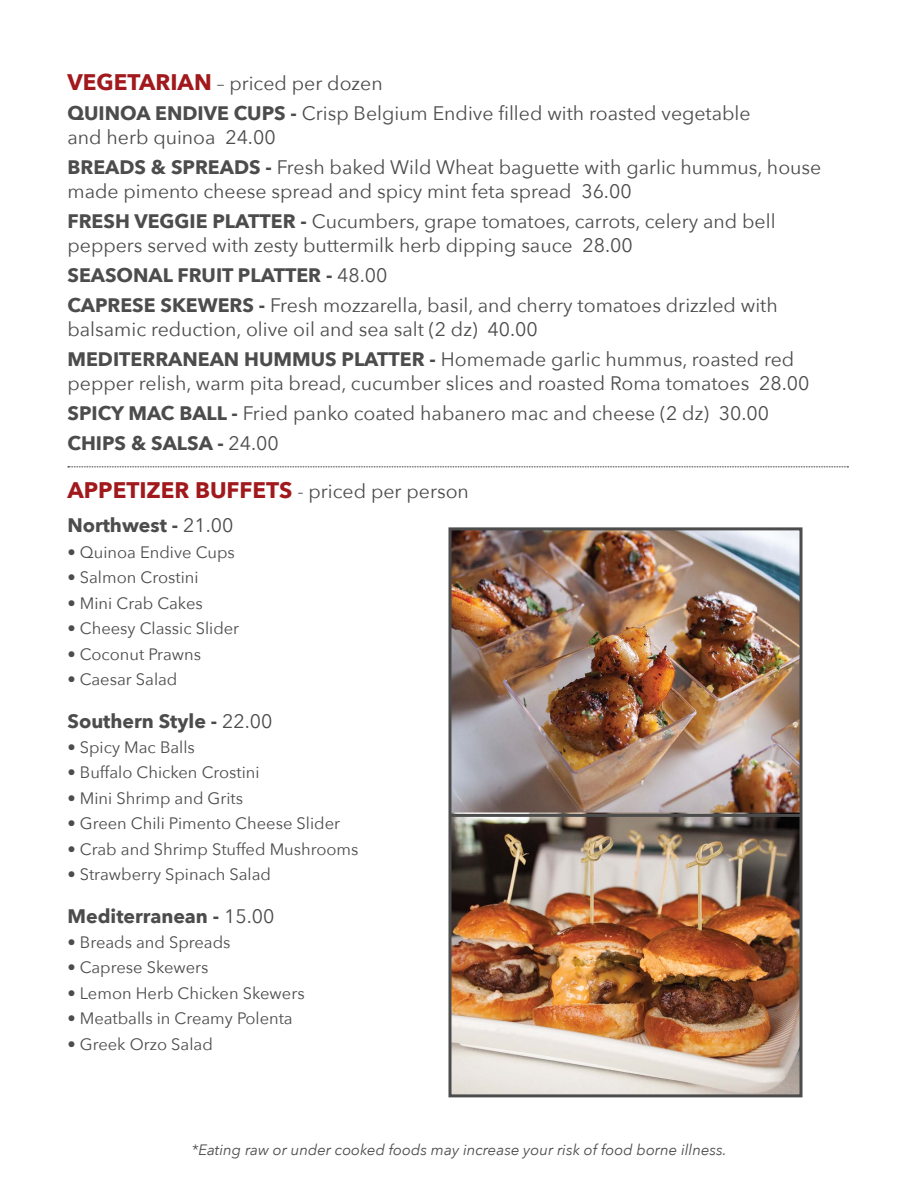
<style>
.page{position:relative;width:918px;height:1188px;background:#fff}
.page>*{position:absolute;margin:0;border:0;box-sizing:border-box;transform-origin:0 0}
.t1{font:700 22.5px "Avenir Next";color:#a1191d}
.t2{font:19.5px/30px "Avenir Next";color:#4d4c4c}
.t3{font:700 19.5px "Avenir Next";color:#4d4c4c}
.t4{font:16.5px "Avenir Next";color:#4d4c4c}
.t5{font:italic 15px "Avenir Next";color:#4d4c4c}
.s1{font-weight:700;font-size:22.5px;color:#a1191d}
.s2{font-weight:700}
.s3{font-weight:400;font-size:19.5px;color:#4d4c4c}
.s4{font-weight:400}
</style>
<div class="page">
<img style="left:452px;top:531px;width:346px;height:562px">
<div style="left:448px;top:527px;width:354px;height:570px;border:3px solid #4d4c4c"></div>
<hr style="left:450px;top:814px;width:351px;height:3px;background:#4d4c4c">
<svg style="left:68px;top:467px;width:780px;height:1px"></svg>
<p class="t2" style="left:67px;top:67px;width:685px"><span class="s1">VEGETARIAN</span> – priced per dozen<br><span class="s2">QUINOA ENDIVE CUPS -</span> Crisp Belgium Endive filled with roasted vegetable</p>
<p class="t2" style="left:67px;top:121px;width:755px">and herb quinoa 24.00<br><span class="s2">BREADS &amp; SPREADS -</span> Fresh baked Wild Wheat baguette with garlic hummus, house</p>
<p class="t2" style="left:67px;top:175px;width:710px">made pimento cheese spread and spicy mint feta spread 36.00<br><span class="s2">FRESH VEGGIE PLATTER -</span> Cucumbers, grape tomatoes, carrots, celery and bell</p>
<p class="t2" style="left:67px;top:229px;width:712px">peppers served with zesty buttermilk herb dipping sauce 28.00<br><span class="s2">SEASONAL FRUIT PLATTER -</span> 48.00<br><span class="s2">CAPRESE SKEWERS -</span> Fresh mozzarella, basil, and cherry tomatoes drizzled with</p>
<p class="t2" style="left:67px;top:313px;width:728px">balsamic reduction, olive oil and sea salt (2 dz) 40.00<br><span class="s2">MEDITERRANEAN HUMMUS PLATTER -</span> Homemade garlic hummus, roasted red</p>
<p class="t2" style="left:67px;top:367px;width:743px">pepper relish, warm pita bread, cucumber slices and roasted Roma tomatoes 28.00<br><span class="s2">SPICY MAC BALL -</span> Fried panko coated habanero mac and cheese (2 dz) 30.00<br><span class="s2">CHIPS &amp; SALSA -</span> 24.00</p>
<p class="t1" style="left:68px;top:471px;width:403px">APPETIZER BUFFETS <span class="s3">- priced per person</span></p>
<p class="t3" style="left:67px;top:509px;width:167px">Northwest - <span class="s4">21.00</span></p>
<p class="t4" style="left:68px;top:538px;width:169px">• Quinoa Endive Cups</p>
<p class="t4" style="left:68px;top:564px;width:133px">• Salmon Crostini</p>
<p class="t4" style="left:68px;top:589px;width:137px">• Mini Crab Cakes</p>
<p class="t4" style="left:68px;top:615px;width:173px">• Cheesy Classic Slider</p>
<p class="t4" style="left:68px;top:640px;width:135px">• Coconut Prawns</p>
<p class="t4" style="left:68px;top:666px;width:112px">• Caesar Salad</p>
<p class="t3" style="left:68px;top:704px;width:206px">Southern Style - <span class="s4">22.00</span></p>
<p class="t4" style="left:68px;top:733px;width:129px">• Spicy Mac Balls</p>
<p class="t4" style="left:68px;top:759px;width:194px">• Buffalo Chicken Crostini</p>
<p class="t4" style="left:68px;top:784px;width:177px">• Mini Shrimp and Grits</p>
<p class="t4" style="left:68px;top:810px;width:274px">• Green Chili Pimento Cheese Slider</p>
<p class="t4" style="left:68px;top:835px;width:293px">• Crab and Shrimp Stuffed Mushrooms</p>
<p class="t4" style="left:68px;top:861px;width:205px">• Strawberry Spinach Salad</p>
<p class="t3" style="left:68px;top:899px;width:208px">Mediterranean - <span class="s4">15.00</span></p>
<p class="t4" style="left:68px;top:928px;width:165px">• Breads and Spreads</p>
<p class="t4" style="left:68px;top:954px;width:143px">• Caprese Skewers</p>
<p class="t4" style="left:68px;top:979px;width:239px">• Lemon Herb Chicken Skewers</p>
<p class="t4" style="left:68px;top:1005px;width:227px">• Meatballs in Creamy Polenta</p>
<p class="t4" style="left:68px;top:1030px;width:147px">• Greek Orzo Salad</p>
<p class="t5" style="left:192px;top:1137px;width:537px">*Eating raw or under cooked foods may increase your risk of food borne illness.</p>
</div>
